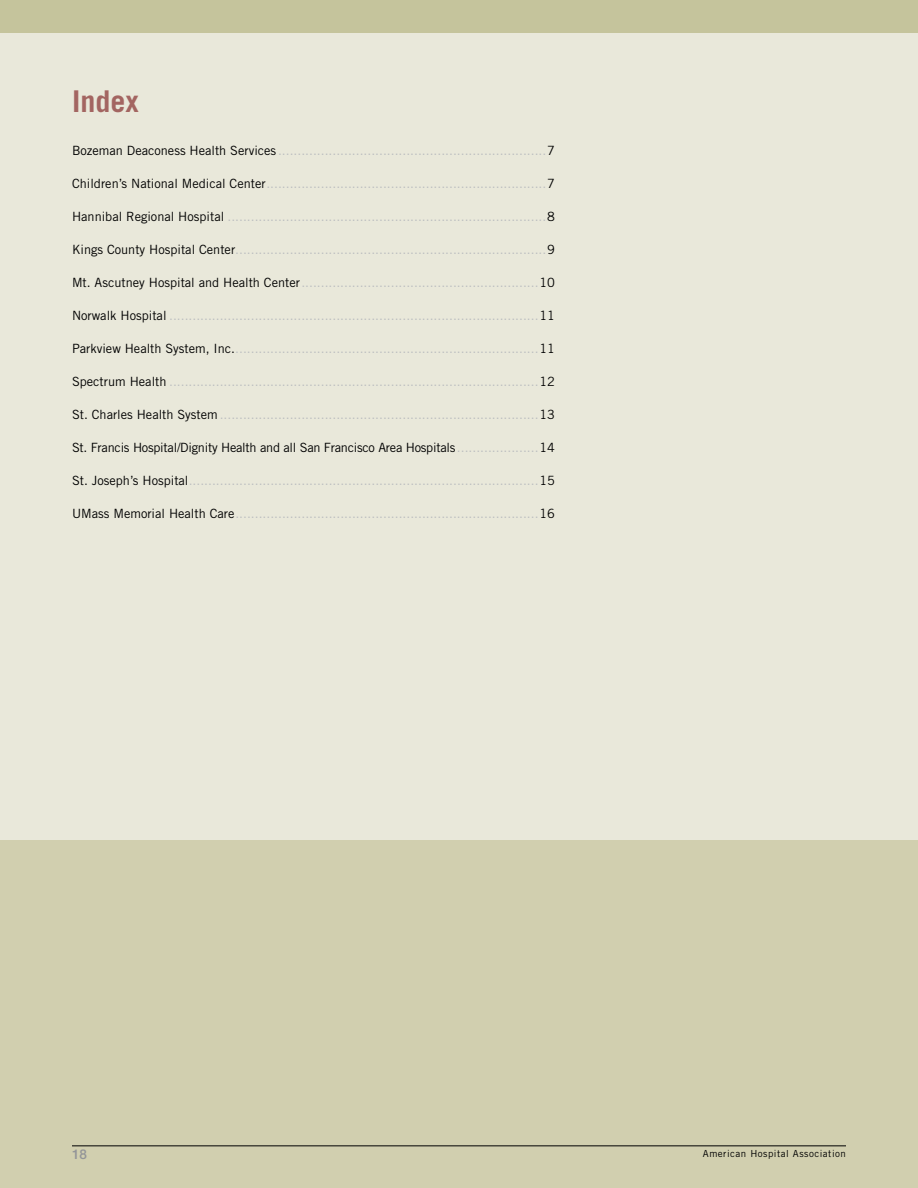
<style>
.page{position:relative;width:918px;height:1188px;background:#e9e8da}
.page>*{position:absolute;margin:0;border:0;box-sizing:border-box;transform-origin:0 0}
.t1{font:700 30px "Trade Gothic LT Std";color:#a36561}
.t2{font:500 13.5px "Helvetica Neue LT Std";color:#939598}
.t3{font:12.75px "Trade Gothic LT Std";color:#bcbec0}
.t4{font:12.75px "Trade Gothic LT Std";letter-spacing:-.02em;color:#000}
.t5{font:9.75px "Trade Gothic LT Std";letter-spacing:.05em;color:#000}
.s1{color:#000}
.s2{color:#bcbec0}
</style>
<div class="page">
<div style="left:0;top:841px;width:918px;height:347px;background:#d1cfaf"></div>
<div style="left:0;top:0;width:918px;height:33px;background:#c5c49c"></div>
<hr style="left:72px;top:1146px;width:774px;height:1px;background:#000">
<h1 class="t1" style="left:72px;top:83px;width:68px">Index</h1>
<p class="t3" style="left:72px;top:142px;width:484px"><span class="s1">Bozeman Deaconess Health Services</span> .....................................................................<span class="s1">7</span></p>
<p class="t3" style="left:72px;top:175px;width:484px"><span class="s1">Children’s National Medical Center</span>........................................................................<span class="s1">7</span></p>
<p class="t3" style="left:72px;top:208px;width:484px"><span class="s1">Hannibal Regional Hospital</span> ..................................................................................<span class="s1">8</span></p>
<p class="t3" style="left:72px;top:241px;width:484px"><span class="s1">Kings County Hospital Center</span>................................................................................<span class="s1">9</span></p>
<p class="t3" style="left:72px;top:274px;width:484px"><span class="s1">Mt. Ascutney Hospital and Health Center</span>.............................................................<span class="s1">10</span></p>
<p class="t3" style="left:72px;top:307px;width:484px"><span class="s1">Norwalk Hospital</span> ...............................................................................................<span class="s1">11</span></p>
<p class="t3" style="left:72px;top:340px;width:484px"><span class="s1">Parkview Health System, Inc.</span>..............................................................................<span class="s1">11</span></p>
<p class="t3" style="left:72px;top:373px;width:484px"><span class="s1">Spectrum Health</span> ...............................................................................................<span class="s1">12</span></p>
<p class="t3" style="left:72px;top:406px;width:484px"><span class="s1">St. Charles Health System</span> ..................................................................................<span class="s1">13</span></p>
<p class="t4" style="left:72px;top:439px;width:485px">St. Francis Hospital/Dignity Health and all San Francisco Area Hospitals <span class="s2">.....................</span>14</p>
<p class="t3" style="left:72px;top:472px;width:484px"><span class="s1">St. Joseph’s Hospital</span>..........................................................................................<span class="s1">15</span></p>
<p class="t3" style="left:72px;top:505px;width:484px"><span class="s1">UMass Memorial Health Care</span>..............................................................................<span class="s1">16</span></p>
<p class="t2" style="left:72px;top:1146px;width:17px">18</p>
<p class="t5" style="left:703px;top:1147px;width:145px">American Hospital Association</p>
</div>
